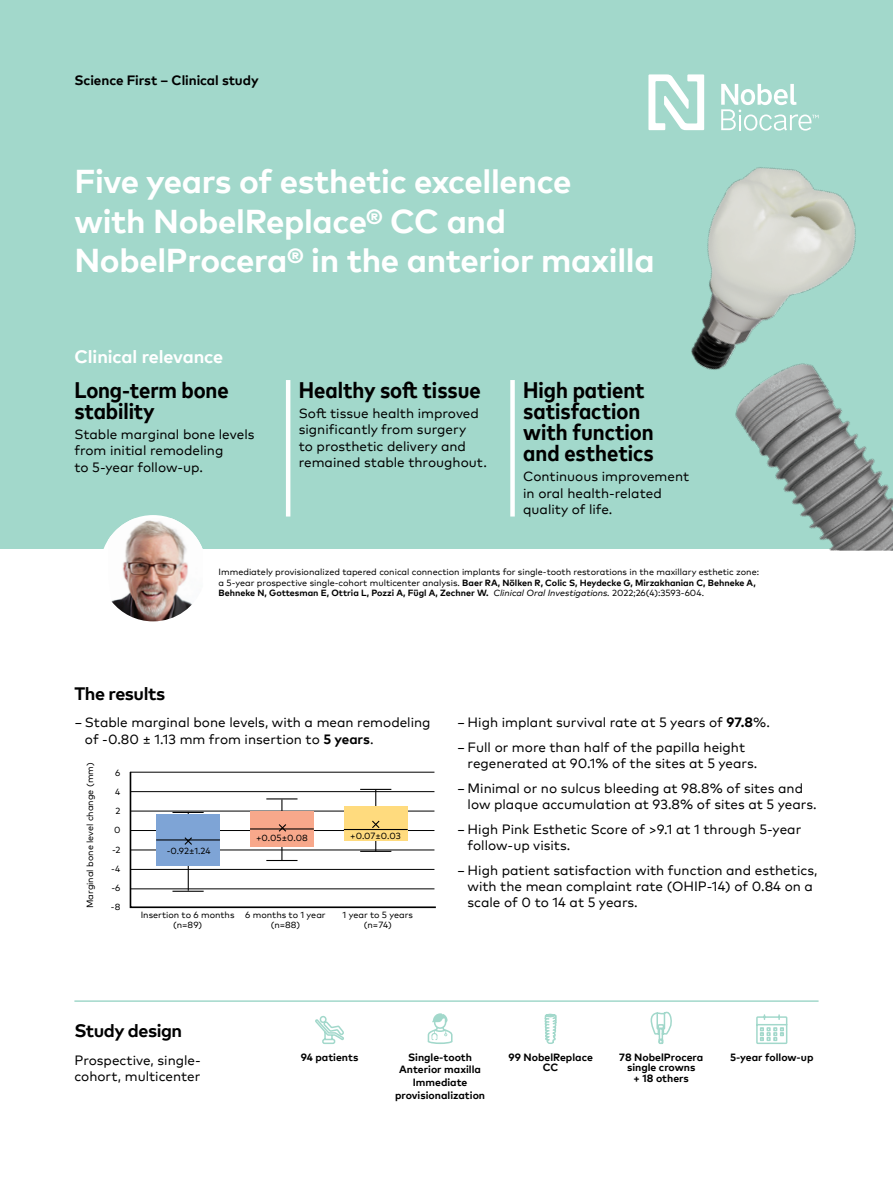
<style>
.page{position:relative;width:893px;height:1191px;background:#fff}
.page>*{position:absolute;margin:0;border:0;box-sizing:border-box;transform-origin:0 0}
.t1{font:700 33px/39.6px "Mark Pro";letter-spacing:-.01em;color:#fff}
.t2{font:700 condensed 22.5px/21px "Mark Pro";color:#000}
.t3{font:700 18px "Mark Pro";letter-spacing:-.025em;color:#000}
.t4{font:700 18px "Mark Pro";letter-spacing:-.005em;color:#fff}
.t5{font:13.5px/16.2px "Mark Pro";color:#000}
.t6{font:700 13.5px "Mark Pro";letter-spacing:-.005em;color:#000}
.t7{font:700 10.5px/12.6px "Mark Pro";color:#000;text-align:center}
.t8{font:9px/10.5px "Mark Pro";color:#000;text-align:center}
.s1{font-weight:700}
.s2{font-style:italic}
</style>
<div class="page">
<div style="left:0;top:0;width:893px;height:549px;background:#a2d8cb"></div>
<img style="left:649px;top:85px;width:207px;height:273px">
<svg style="left:129px;top:771px;width:307px;height:138px"></svg>
<hr style="left:130px;top:830px;width:304px;height:1px;background:#000">
<hr style="left:130px;top:791px;width:304px;height:1px;background:#000">
<hr style="left:130px;top:869px;width:304px;height:1px;background:#000">
<hr style="left:130px;top:888px;width:304px;height:1px;background:#000">
<hr style="left:130px;top:772px;width:304px;height:1px;background:#000">
<hr style="left:130px;top:811px;width:304px;height:1px;background:#000">
<hr style="left:130px;top:849px;width:304px;height:1px;background:#000">
<img style="left:694px;top:304px;width:199px;height:246px">
<div style="left:100px;top:515px;width:106px;height:106px;background:#fff;border-radius:50%"></div>
<img style="left:108px;top:518px;width:95px;height:103px">
<svg style="left:315px;top:1016px;width:29px;height:28px"></svg>
<svg style="left:428px;top:1013px;width:25px;height:31px"></svg>
<svg style="left:544px;top:1013px;width:13px;height:31px"></svg>
<svg style="left:650px;top:1011px;width:22px;height:33px"></svg>
<svg style="left:756px;top:1014px;width:32px;height:30px"></svg>
<hr style="left:74px;top:1000px;width:745px;height:2px;background:#a2d8cb">
<hr style="left:286px;top:380px;width:4px;height:136px;background:#fff">
<div style="left:510px;top:380px;width:5px;height:136px;background:#fff"></div>
<hr style="left:188px;top:812px;width:1px;height:78px;background:#000">
<hr style="left:172px;top:812px;width:32px;height:1px;background:#000">
<hr style="left:172px;top:890px;width:32px;height:1px;background:#000">
<div style="left:156px;top:814px;width:64px;height:51px;background:#7ea4d6"></div>
<hr style="left:156px;top:839px;width:64px;height:1px;background:#000">
<svg style="left:183px;top:837px;width:10px;height:8px"></svg>
<hr style="left:281px;top:799px;width:1px;height:61px;background:#000">
<hr style="left:266px;top:798px;width:31px;height:1px;background:#000">
<hr style="left:266px;top:860px;width:31px;height:1px;background:#000">
<div style="left:250px;top:811px;width:64px;height:35px;background:#f8a88b"></div>
<hr style="left:250px;top:828px;width:64px;height:1px;background:#000">
<svg style="left:278px;top:824px;width:9px;height:8px"></svg>
<hr style="left:375px;top:790px;width:1px;height:61px;background:#000">
<hr style="left:360px;top:789px;width:31px;height:1px;background:#000">
<hr style="left:360px;top:850px;width:31px;height:2px;background:#000">
<div style="left:344px;top:806px;width:64px;height:34px;background:#ffdb7e"></div>
<hr style="left:344px;top:829px;width:64px;height:1px;background:#000">
<svg style="left:372px;top:820px;width:8px;height:9px"></svg>
<svg style="left:721px;top:84px;width:98px;height:47px"></svg>
<svg style="left:648px;top:74px;width:56px;height:56px"></svg>
<p class="t6" style="left:74px;top:70px;width:186px">Science First – Clinical study</p>
<h1 class="t1" style="left:74px;top:159px;width:582px">Five years of esthetic excellence<br>with NobelReplace® CC and<br>NobelProcera® in the anterior maxilla</h1>
<h3 class="t4" style="left:74px;top:343px;width:150px">Clinical relevance</h3>
<h2 class="t2" style="left:74px;top:377px;width:156px">Long-term bone stability</h2>
<p class="t5" style="left:74px;top:425px;width:182px">Stable marginal bone levels from initial remodeling<br>to 5-year follow-up.</p>
<h2 class="t2" style="left:299px;top:377px;width:184px">Healthy soft tissue</h2>
<p class="t5" style="left:299px;top:404px;width:190px">Soft tissue health improved significantly from surgery<br>to prosthetic delivery and remained stable throughout.</p>
<h2 class="t2" style="left:523px;top:377px;width:132px">High patient satisfaction with function and esthetics</h2>
<p class="t5" style="left:523px;top:467px;width:168px">Continuous improvement in oral health-related quality of life.</p>
<h3 class="t3" style="left:74px;top:679px;width:92px">The results</h3>
<p class="t8" style="left:219px;top:566px;width:542px;text-align:left">Immediately provisionalized tapered conical connection implants for single-tooth restorations in the maxillary esthetic zone: a 5-year prospective single-cohort multicenter analysis. <span class="s1">Baer RA, Nölken R, Colic S, Heydecke G, Mirzakhanian C, Behneke A,<br>Behneke N, Gottesman E, Ottria L, Pozzi A, Fügl A, Zechner W.</span> <span class="s2">Clinical Oral Investigations.</span> 2022;26(4):3593-604.</p>
<p class="t5" style="left:85px;top:713px;width:347px;text-indent:-11px">− Stable marginal bone levels, with a mean remodeling of -0.80 ± 1.13 mm from insertion to <span class="s1">5 years</span>.</p>
<p class="t5" style="left:457px;top:709px;width:314px;line-height:24.8px">− High implant survival rate at 5 years of <span class="s1">97.8</span>%. − Full or more than half of the papilla height</p>
<p class="t5" style="left:457px;top:750px;width:347px;line-height:24.8px;text-indent:11px">regenerated at 90.1% of the sites at 5 years.<br>− Minimal or no sulcus bleeding at 98.8% of sites and</p>
<p class="t5" style="left:457px;top:791px;width:361px;line-height:24.8px;text-indent:11px">low plaque accumulation at 93.8% of sites at 5 years. − High Pink Esthetic Score of &gt;9.1 at 1 through 5-year</p>
<p class="t5" style="left:457px;top:832px;width:362px;line-height:24.8px;text-indent:11px">follow-up visits.<br>− High patient satisfaction with function and esthetics,</p>
<p class="t5" style="left:468px;top:877px;width:347px">with the mean complaint rate (OHIP-14) of 0.84 on a scale of 0 to 14 at 5 years.</p>
<p class="t8" style="left:84px;top:908px;width:147px;rotate:-90deg">Marginal bone level change (mm)</p>
<p class="t8" style="left:115px;top:766px;width:7px">6</p>
<p class="t8" style="left:115px;top:785px;width:7px">4</p>
<p class="t8" style="left:115px;top:805px;width:6px">2</p>
<p class="t8" style="left:114px;top:824px;width:8px">0</p>
<p class="t8" style="left:350px;top:829px;width:52px">+0.07±0.03</p>
<p class="t8" style="left:256px;top:832px;width:53px">+0.05±0.08</p>
<p class="t8" style="left:112px;top:843px;width:10px">-2</p>
<p class="t8" style="left:167px;top:844px;width:45px">-0.92±1.24</p>
<p class="t8" style="left:111px;top:862px;width:11px">-4</p>
<p class="t8" style="left:111px;top:882px;width:11px">-6</p>
<p class="t8" style="left:111px;top:901px;width:11px">-8</p>
<p class="t8" style="left:245px;top:908px;width:82px">6 months to 1 year (n=88)</p>
<p class="t8" style="left:141px;top:908px;width:95px">Insertion to 6 months (n=89)</p>
<p class="t8" style="left:343px;top:908px;width:72px">1 year to 5 years (n=74)</p>
<h3 class="t3" style="left:74px;top:1017px;width:109px">Study design</h3>
<p class="t5" style="left:74px;top:1051px;width:128px">Prospective, single&shy;cohort, multicenter</p>
<p class="t7" style="left:301px;top:1050px;width:59px">94 patients</p>
<p class="t7" style="left:395px;top:1050px;width:92px">Single-tooth<br>Anterior maxilla<br>Immediate provisionalization</p>
<p class="t7" style="left:508px;top:1051px;width:86px;line-height:10.5px">99 NobelReplace<br>CC</p>
<p class="t7" style="left:619px;top:1051px;width:86px;line-height:10.5px">78 NobelProcera single crowns<br>+ 18 others</p>
<p class="t7" style="left:730px;top:1050px;width:85px">5-year follow-up</p>
</div>
